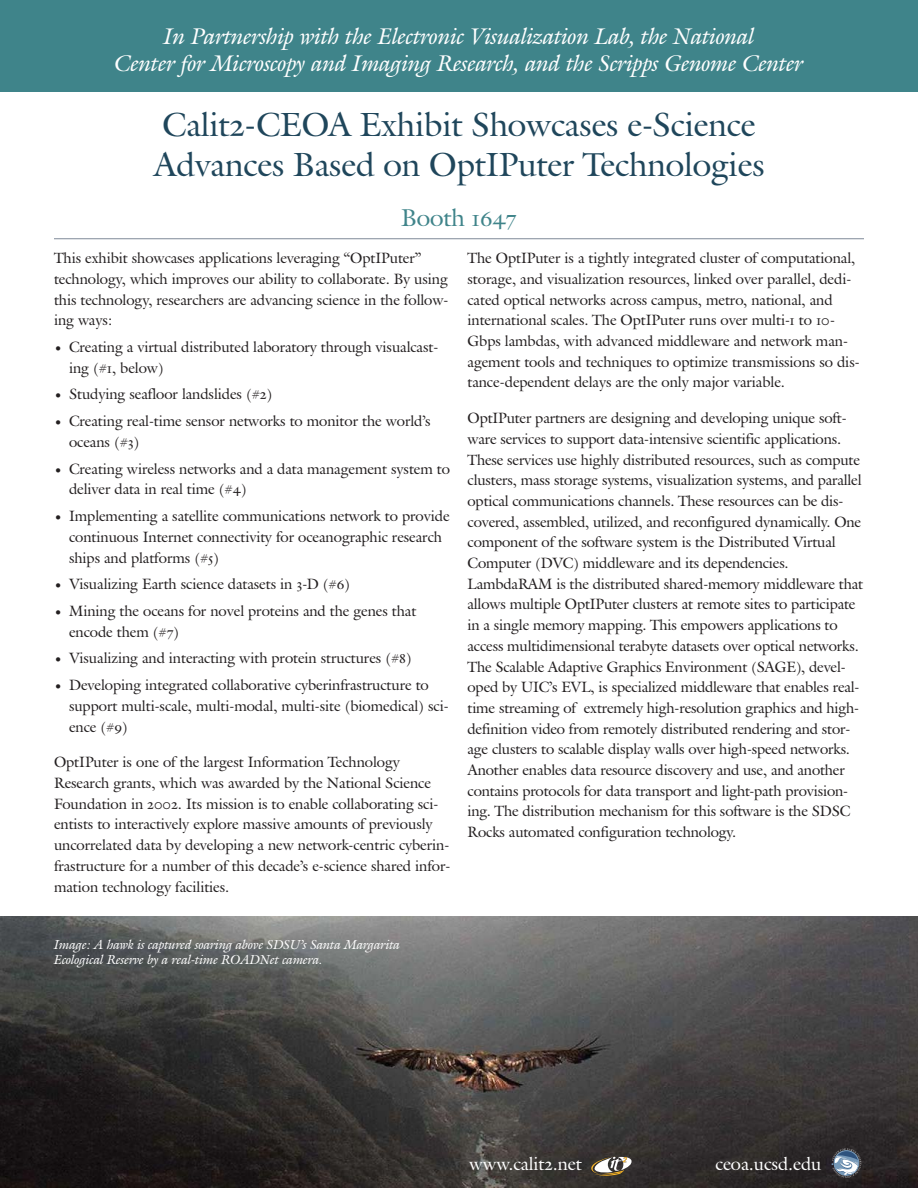
<style>
.page{position:relative;width:918px;height:1188px;background:#fff}
.page>*{position:absolute;margin:0;border:0;box-sizing:border-box;transform-origin:0 0}
.t1{font:33px/39.6px "Galliard ITC Rm O Sty CC";color:#1f465b}
.t2{font:24px "Galliard ITC Rm O Sty CC";color:#3f848a}
.t3{font:22.5px/27px "Galliard ITC It O Sty CC";color:#fff;text-align:center}
.t4{font:18px "Galliard ITC Rm O Sty CC";color:#fff}
.t5{font:14.7px/20.7px "Galliard ITC Rm O Sty CC";color:#231f20}
.t6{font:12.9px/15.5px "Galliard ITC It O Sty CC";color:#fff}
</style>
<div class="page">
<div style="left:0;top:0;width:918px;height:92px;background:#3f848a"></div>
<hr style="left:54px;top:238px;width:810px;height:1px;background:#7f8998">
<img style="left:0;top:917px;width:918px;height:271px">
<svg style="left:831px;top:1148px;width:30px;height:30px"></svg>
<svg style="left:590px;top:1156px;width:42px;height:21px"></svg>
<h3 class="t3" style="left:115px;top:26px;width:690px">In Partnership with the Electronic Visualization Lab, the National<br>Center for Microscopy and Imaging Research, and the Scripps Genome Center</h3>
<h1 class="t1" style="left:154px;top:108px;width:613px">Calit2-CEOA Exhibit Showcases e-Science<br>Advances Based on OptIPuter Technologies</h1>
<h2 class="t2" style="left:401px;top:206px;width:117px">Booth 1647</h2>
<p class="t5" style="left:54px;top:249px;width:396px">This exhibit showcases applications leveraging “OptIPuter” technology, which improves our ability to collaborate. By using this technology, researchers are advancing science in the follow&shy;ing ways:</p>
<p class="t5" style="left:69px;top:338px;width:371px;text-indent:-15px">• Creating a virtual distributed laboratory through visualcast&shy;ing (#1, below)</p>
<p class="t5" style="left:54px;top:386px;width:220px">• Studying seafloor landslides (#2)</p>
<p class="t5" style="left:69px;top:412px;width:363px;text-indent:-15px">• Creating real-time sensor networks to monitor the world’s oceans (#3)</p>
<p class="t5" style="left:69px;top:460px;width:382px;text-indent:-15px">• Creating wireless networks and a data management system to deliver data in real time (#4)</p>
<p class="t5" style="left:69px;top:507px;width:382px;text-indent:-15px">• Implementing a satellite communications network to provide continuous Internet connectivity for oceanographic research ships and platforms (#5)</p>
<p class="t5" style="left:54px;top:575px;width:298px">• Visualizing Earth science datasets in 3-D (#6)</p>
<p class="t5" style="left:69px;top:602px;width:349px;text-indent:-15px">• Mining the oceans for novel proteins and the genes that encode them (#7)</p>
<p class="t5" style="left:54px;top:650px;width:359px">• Visualizing and interacting with protein structures (#8)</p>
<p class="t5" style="left:69px;top:676px;width:381px;text-indent:-15px">• Developing integrated collaborative cyberinfrastructure to support multi-scale, multi-modal, multi-site (biomedical) sci&shy;ence (#9)</p>
<p class="t5" style="left:54px;top:753px;width:398px">OptIPuter is one of the largest Information Technology Research grants, which was awarded by the National Science Foundation in 2002. Its mission is to enable collaborating sci&shy;entists to interactively explore massive amounts of previously uncorrelated data by developing a new network-centric cyberin&shy;frastructure for a number of this decade’s e-science shared infor&shy;mation technology facilities.</p>
<p class="t6" style="left:54px;top:938px;width:347px">Image: A hawk is captured soaring above SDSU’s Santa Margarita<br>Ecological Reserve by a real-time ROADNet camera.</p>
<p class="t5" style="left:468px;top:249px;width:394px">The OptIPuter is a tightly integrated cluster of computational, storage, and visualization resources, linked over parallel, dedi&shy;cated optical networks across campus, metro, national, and international scales. The OptIPuter runs over multi-1 to 10- Gbps lambdas, with advanced middleware and network man&shy;agement tools and techniques to optimize transmissions so dis&shy;tance-dependent delays are the only major variable.</p>
<p class="t5" style="left:468px;top:409px;width:397px">OptIPuter partners are designing and developing unique soft&shy;ware services to support data-intensive scientific applications.<br>These services use highly distributed resources, such as compute clusters, mass storage systems, visualization systems, and parallel optical communications channels. These resources can be dis&shy;covered, assembled, utilized, and reconfigured dynamically. One component of the software system is the Distributed Virtual Computer (DVC) middleware and its dependencies.<br>LambdaRAM is the distributed shared-memory middleware that allows multiple OptIPuter clusters at remote sites to participate in a single memory mapping. This empowers applications to access multidimensional terabyte datasets over optical networks.<br>The Scalable Adaptive Graphics Environment (SAGE), devel&shy;oped by UIC’s EVL, is specialized middleware that enables real&shy;time streaming of extremely high-resolution graphics and high&shy;definition video from remotely distributed rendering and stor&shy;age clusters to scalable display walls over high-speed networks.<br>Another enables data resource discovery and use, and another contains protocols for data transport and light-path provision&shy;ing. The distribution mechanism for this software is the SDSC Rocks automated configuration technology.</p>
<p class="t4" style="left:469px;top:1155px;width:114px">www.calit2.net</p>
<p class="t4" style="left:715px;top:1155px;width:107px">ceoa.ucsd.edu</p>
</div>
